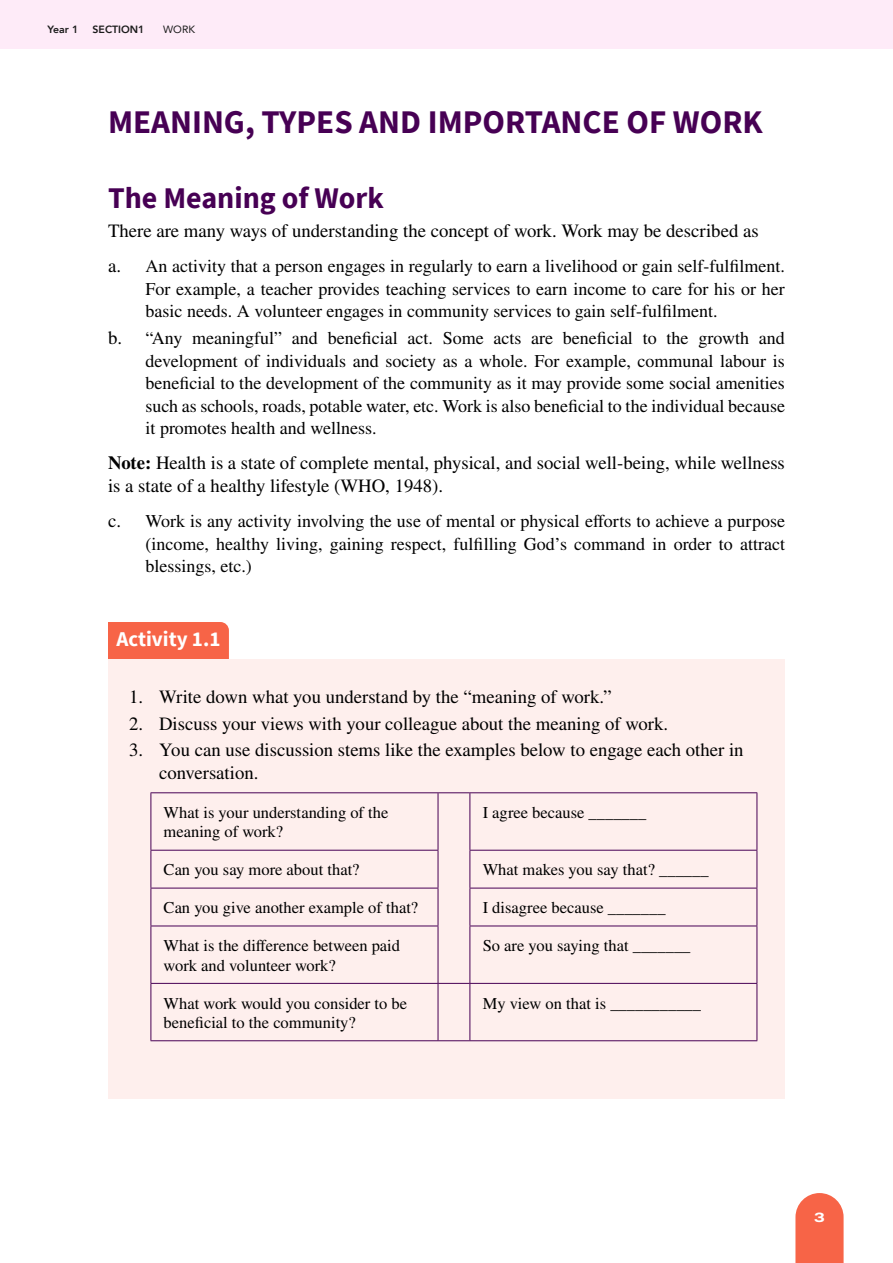
<style>
.page{position:relative;width:893px;height:1263px;background:#fff}
.page>*{position:absolute;margin:0;border:0;box-sizing:border-box;transform-origin:0 0}
.t1{font:700 33px "Source Sans Pro";color:#470054}
.t2{font:700 30px "Source Sans Pro";color:#470054}
.t3{font:700 21px "Source Sans Pro";color:#fff}
.t4{font:18.75px/22.5px "STIX General";color:#000}
.t5{font:18px/22.5px "STIX General";color:#000;text-align:justify}
.t6{font:16.5px/19.5px "STIX General";color:#000}
.t7{font:800 13.5px "Archivo Expanded";color:#fff}
.t8{font:800 10.5px "Avenir";color:#1a1a1a}
.t9{font:10.5px "Avenir";color:#1a1a1a}
.s1{font-size:18.75px}
.s2{font-weight:700}
</style>
<div class="page">
<div style="left:0;top:0;width:893px;height:49px;background:#feebf8"></div>
<svg style="left:795px;top:1193px;width:49px;height:70px;background:#f77257"></svg>
<div style="left:108px;top:622px;width:121px;height:37px;background:#f76447"></div>
<div style="left:108px;top:659px;width:677px;height:70px;background:#feefed"></div>
<div style="left:108px;top:712px;width:677px;height:93px;background:#feefed"></div>
<div style="left:108px;top:762px;width:677px;height:337px;background:#feefed"></div>
<hr style="left:438px;top:793px;width:1px;height:57px;background:#470054">
<hr style="left:469px;top:793px;width:1px;height:57px;background:#470054">
<hr style="left:151px;top:850px;width:287px;height:1px;background:#470054">
<hr style="left:438px;top:850px;width:1px;height:38px;background:#470054">
<hr style="left:469px;top:850px;width:288px;height:1px;background:#470054">
<hr style="left:469px;top:850px;width:1px;height:38px;background:#470054">
<hr style="left:151px;top:888px;width:287px;height:1px;background:#470054">
<hr style="left:438px;top:888px;width:1px;height:37px;background:#470054">
<hr style="left:469px;top:888px;width:288px;height:1px;background:#470054">
<hr style="left:469px;top:888px;width:1px;height:37px;background:#470054">
<hr style="left:151px;top:925px;width:287px;height:1px;background:#470054">
<hr style="left:438px;top:926px;width:1px;height:57px;background:#470054">
<hr style="left:469px;top:925px;width:288px;height:1px;background:#470054">
<hr style="left:469px;top:926px;width:1px;height:57px;background:#470054">
<hr style="left:151px;top:983px;width:287px;height:1px;background:#470054">
<hr style="left:438px;top:983px;width:32px;height:1px;background:#470054">
<hr style="left:438px;top:984px;width:1px;height:56px;background:#470054">
<hr style="left:470px;top:983px;width:287px;height:1px;background:#470054">
<hr style="left:469px;top:984px;width:1px;height:56px;background:#470054">
<hr style="left:151px;top:792px;width:287px;height:1px;background:#470054">
<hr style="left:151px;top:793px;width:1px;height:57px;background:#470054">
<hr style="left:438px;top:792px;width:32px;height:1px;background:#470054">
<hr style="left:470px;top:792px;width:287px;height:1px;background:#470054">
<hr style="left:757px;top:793px;width:1px;height:57px;background:#470054">
<hr style="left:151px;top:850px;width:1px;height:38px;background:#470054">
<hr style="left:757px;top:850px;width:1px;height:38px;background:#470054">
<hr style="left:151px;top:888px;width:1px;height:37px;background:#470054">
<hr style="left:757px;top:888px;width:1px;height:37px;background:#470054">
<hr style="left:151px;top:926px;width:1px;height:57px;background:#470054">
<hr style="left:757px;top:926px;width:1px;height:57px;background:#470054">
<hr style="left:151px;top:984px;width:1px;height:56px;background:#470054">
<hr style="left:757px;top:984px;width:1px;height:56px;background:#470054">
<hr style="left:151px;top:1040px;width:287px;height:1px;background:#470054">
<hr style="left:438px;top:1040px;width:32px;height:1px;background:#470054">
<hr style="left:470px;top:1040px;width:287px;height:1px;background:#470054">
<p class="t8" style="left:48px;top:21px;width:32px">Year 1</p>
<p class="t8" style="left:93px;top:21px;width:53px">SECTION1</p>
<p class="t9" style="left:163px;top:21px;width:33px">WORK</p>
<h1 class="t1" style="left:108px;top:99px;width:656px">MEANING, TYPES AND IMPORTANCE OF WORK</h1>
<h2 class="t2" style="left:108px;top:178px;width:277px">The Meaning of Work</h2>
<p class="t4" style="left:108px;top:220px;width:652px">There are many ways of understanding the concept of work. Work may be described as</p>
<p class="t5" style="left:146px;top:256px;width:641px;text-indent:-38px"><span class="s1">a.</span> An activity that a person engages in regularly to earn a livelihood or gain self-fulfilment.<br>For example, a teacher provides teaching services to earn income to care for his or her basic needs. A volunteer engages in community services to gain self-fulfilment.</p>
<p class="t5" style="left:146px;top:328px;width:641px;text-indent:-38px"><span class="s1">b.</span> “Any meaningful” and beneficial act. Some acts are beneficial to the growth and development of individuals and society as a whole. For example, communal labour is beneficial to the development of the community as it may provide some social amenities such as schools, roads, potable water, etc. Work is also beneficial to the individual because it promotes health and wellness.</p>
<p class="t4" style="left:108px;top:453px;width:678px"><span class="s2">Note:</span> Health is a state of complete mental, physical, and social well-being, while wellness is a state of a healthy lifestyle (WHO, 1948).</p>
<p class="t5" style="left:146px;top:511px;width:641px;text-indent:-38px"><span class="s1">c.</span> Work is any activity involving the use of mental or physical efforts to achieve a purpose (income, healthy living, gaining respect, fulfilling God’s command in order to attract blessings, etc.)</p>
<p class="t3" style="left:117px;top:625px;width:105px">Activity 1.1</p>
<p class="t4" style="left:129px;top:686px;width:484px">1. Write down what you understand by the “meaning of work.”</p>
<p class="t4" style="left:129px;top:713px;width:540px">2. Discuss your views with your colleague about the meaning of work.</p>
<p class="t4" style="left:159px;top:740px;width:586px;text-indent:-30px">3. You can use discussion stems like the examples below to engage each other in conversation.</p>
<p class="t6" style="left:164px;top:803px;width:226px">What is your understanding of the meaning of work?</p>
<p class="t6" style="left:483px;top:803px;width:165px">I agree because _______</p>
<p class="t6" style="left:164px;top:861px;width:197px">Can you say more about that?</p>
<p class="t6" style="left:483px;top:861px;width:228px">What makes you say that? ______</p>
<p class="t6" style="left:164px;top:899px;width:256px">Can you give another example of that?</p>
<p class="t6" style="left:483px;top:899px;width:184px">I disagree because _______</p>
<p class="t6" style="left:164px;top:936px;width:238px">What is the difference between paid work and volunteer work?</p>
<p class="t6" style="left:483px;top:936px;width:209px">So are you saying that _______</p>
<p class="t6" style="left:164px;top:994px;width:245px">What work would you consider to be beneficial to the community?</p>
<p class="t6" style="left:483px;top:994px;width:220px">My view on that is ___________</p>
<p class="t7" style="left:814px;top:1207px;width:12px">3</p>
</div>
